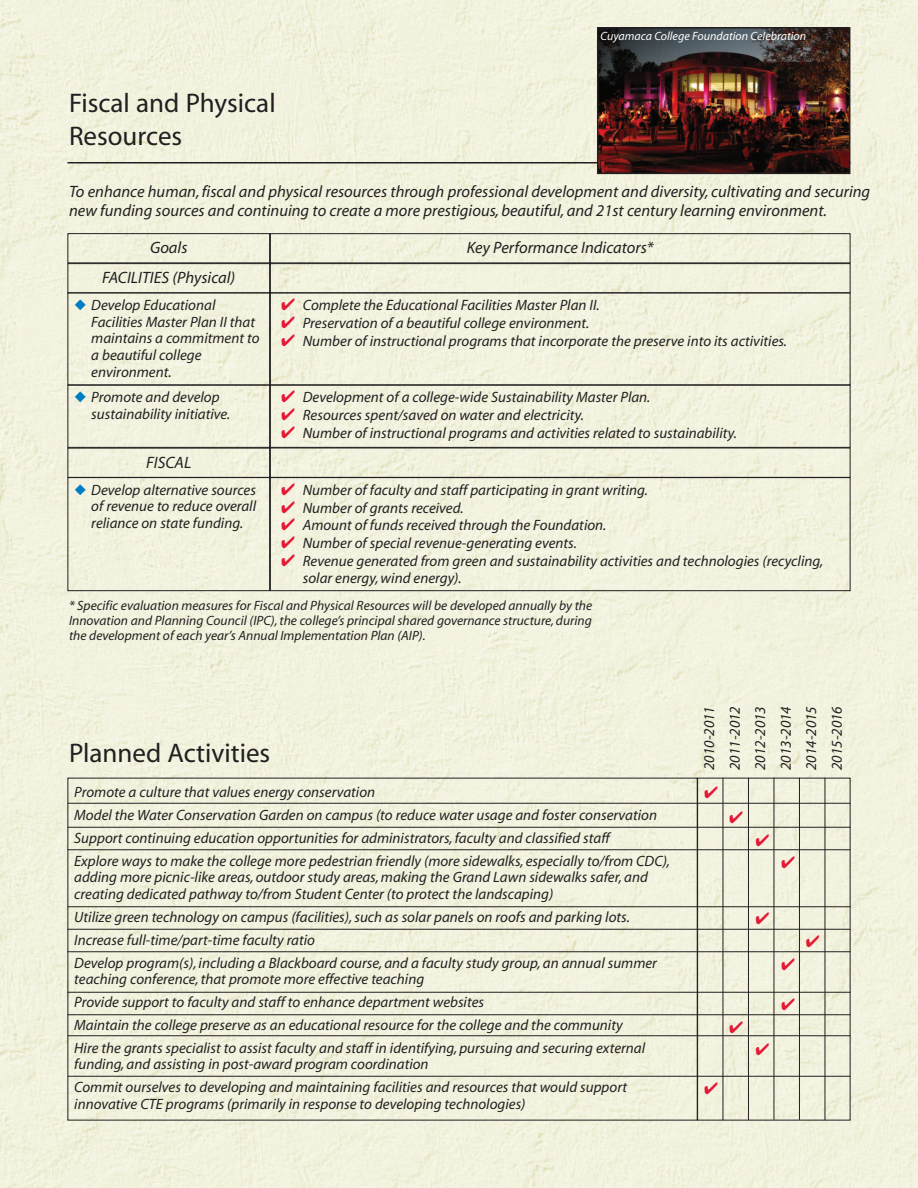
<style>
.page{position:relative;width:918px;height:1188px;background:#fff}
.page>*{position:absolute;margin:0;border:0;box-sizing:border-box;transform-origin:0 0}
.t1{font:27px/32.4px "Myriad";color:#231f20}
.t2{font:italic 16.5px/19.5px "Myriad";color:#231f20}
.t3{font:italic 15px/23px "Myriad";color:#231f20}
.t4{font:italic 13.5px/15px "Myriad";color:#231f20;text-align:justify}
.t5{font:italic 12px "Myriad";color:#fff}
.s1{color:#007cc2}
.s2{color:#e51836}
</style>
<div class="page">
<img style="left:0;top:0;width:918px;height:1188px">
<div style="left:697px;top:778px;width:153px;height:342px;border:1px solid #231f20"></div>
<hr style="left:68px;top:162px;width:782px;height:2px;background:#231f20">
<img style="left:600px;top:30px;width:247px;height:141px">
<div style="left:597px;top:27px;width:253px;height:147px;border:2px solid #231f20"></div>
<hr style="left:68px;top:803px;width:782px;height:1px;background:#231f20">
<hr style="left:68px;top:827px;width:782px;height:1px;background:#231f20">
<hr style="left:68px;top:849px;width:782px;height:1px;background:#231f20">
<hr style="left:68px;top:906px;width:782px;height:1px;background:#231f20">
<hr style="left:68px;top:929px;width:782px;height:1px;background:#231f20">
<hr style="left:68px;top:951px;width:782px;height:1px;background:#231f20">
<hr style="left:68px;top:992px;width:782px;height:1px;background:#231f20">
<hr style="left:68px;top:1014px;width:782px;height:1px;background:#231f20">
<hr style="left:68px;top:1035px;width:782px;height:1px;background:#231f20">
<hr style="left:68px;top:1076px;width:782px;height:1px;background:#231f20">
<hr style="left:723px;top:778px;width:1px;height:342px;background:#231f20">
<hr style="left:748px;top:778px;width:1px;height:342px;background:#231f20">
<hr style="left:774px;top:778px;width:1px;height:342px;background:#231f20">
<hr style="left:799px;top:778px;width:1px;height:342px;background:#231f20">
<hr style="left:825px;top:778px;width:1px;height:342px;background:#231f20">
<div style="left:68px;top:233px;width:202px;height:30px;border:1px solid #231f20"></div>
<div style="left:68px;top:263px;width:202px;height:30px;border:1px solid #231f20"></div>
<div style="left:270px;top:263px;width:580px;height:30px;border:1px solid #231f20"></div>
<div style="left:270px;top:233px;width:580px;height:30px;border:1px solid #231f20"></div>
<div style="left:68px;top:292px;width:202px;height:93px;border:1px solid #231f20"></div>
<div style="left:270px;top:292px;width:580px;height:93px;border:1px solid #231f20"></div>
<div style="left:68px;top:385px;width:202px;height:63px;border:1px solid #231f20"></div>
<div style="left:270px;top:385px;width:580px;height:63px;border:1px solid #231f20"></div>
<div style="left:68px;top:477px;width:202px;height:114px;border:1px solid #231f20"></div>
<div style="left:270px;top:477px;width:580px;height:114px;border:1px solid #231f20"></div>
<div style="left:270px;top:448px;width:580px;height:30px;border:1px solid #231f20"></div>
<svg style="left:705px;top:786px;width:12px;height:12px"></svg>
<svg style="left:730px;top:811px;width:13px;height:12px"></svg>
<svg style="left:756px;top:834px;width:13px;height:12px"></svg>
<svg style="left:782px;top:856px;width:12px;height:12px"></svg>
<svg style="left:756px;top:912px;width:13px;height:12px"></svg>
<svg style="left:806px;top:935px;width:13px;height:12px"></svg>
<svg style="left:782px;top:958px;width:12px;height:12px"></svg>
<svg style="left:782px;top:998px;width:12px;height:12px"></svg>
<svg style="left:730px;top:1021px;width:13px;height:12px"></svg>
<svg style="left:756px;top:1043px;width:13px;height:12px"></svg>
<svg style="left:705px;top:1083px;width:12px;height:11px"></svg>
<h1 class="t1" style="left:69px;top:89px;width:208px">Fiscal and Physical<br>Resources</h1>
<p class="t5" style="left:601px;top:32px;width:207px">Cuyamaca College Foundation Celebration</p>
<p class="t2" style="left:69px;top:183px;width:803px">To enhance human, fiscal and physical resources through professional development and diversity, cultivating and securing new funding sources and continuing to create a more prestigious, beautiful, and 21st century learning environment.</p>
<p class="t2" style="left:102px;top:234px;width:134px;line-height:30px;text-align:center">Goals<br>FACILITIES (Physical)</p>
<p class="t2" style="left:467px;top:239px;width:188px">Key Performance Indicators*</p>
<p class="t3" style="left:91px;top:298px;width:170px;line-height:16.8px;text-indent:-17px"><span class="s1">◆</span> Develop Educational<br>Facilities Master Plan II that maintains a commitment to a beautiful college environment.</p>
<p class="t3" style="left:281px;top:295px;width:320px"><span class="s2">✔</span> Complete the Educational Facilities Master Plan II.</p>
<p class="t3" style="left:281px;top:313px;width:310px"><span class="s2">✔</span> Preservation of a beautiful college environment.</p>
<p class="t3" style="left:281px;top:330px;width:507px"><span class="s2">✔</span> Number of instructional programs that incorporate the preserve into its activities.</p>
<p class="t3" style="left:91px;top:390px;width:140px;line-height:16.8px;text-indent:-17px"><span class="s1">◆</span> Promote and develop sustainability initiative.</p>
<p class="t3" style="left:281px;top:387px;width:371px"><span class="s2">✔</span> Development of a college-wide Sustainability Master Plan.</p>
<p class="t3" style="left:281px;top:405px;width:304px"><span class="s2">✔</span> Resources spent/saved on water and electricity.</p>
<p class="t3" style="left:281px;top:423px;width:457px"><span class="s2">✔</span> Number of instructional programs and activities related to sustainability.</p>
<p class="t2" style="left:146px;top:454px;width:47px">FISCAL</p>
<p class="t3" style="left:91px;top:483px;width:166px;line-height:16.8px;text-align:justify;text-indent:-17px"><span class="s1">◆</span> Develop alternative sources of revenue to reduce overall reliance on state funding.</p>
<p class="t3" style="left:281px;top:480px;width:368px"><span class="s2">✔</span> Number of faculty and staff participating in grant writing.</p>
<p class="t3" style="left:281px;top:497px;width:184px"><span class="s2">✔</span> Number of grants received.</p>
<p class="t3" style="left:281px;top:515px;width:327px"><span class="s2">✔</span> Amount of funds received through the Foundation.</p>
<p class="t3" style="left:281px;top:533px;width:297px"><span class="s2">✔</span> Number of special revenue-generating events.</p>
<p class="t3" style="left:303px;top:554px;width:522px;line-height:16.8px;text-indent:-22px"><span class="s2">✔</span> Revenue generated from green and sustainability activities and technologies (recycling, solar energy, wind energy).</p>
<p class="t4" style="left:69px;top:599px;width:525px">* Specific evaluation measures for Fiscal and Physical Resources will be developed annually by the Innovation and Planning Council (IPC), the college’s principal shared governance structure, during the development of each year’s Annual Implementation Plan (AIP).</p>
<h1 class="t1" style="left:69px;top:739px;width:203px">Planned Activities</h1>
<p class="t3" style="left:74px;top:782px;width:597px">Promote a culture that values energy conservation<br>Model the Water Conservation Garden on campus (to reduce water usage and foster conservation Support continuing education opportunities for administrators, faculty and classified staff<br>Explore ways to make the college more pedestrian friendly (more sidewalks, especially to/from CDC),</p>
<p class="t3" style="left:74px;top:870px;width:575px;line-height:16.5px">adding more picnic-like areas, outdoor study areas, making the Grand Lawn sidewalks safer, and creating dedicated pathway to/from Student Center (to protect the landscaping)</p>
<p class="t3" style="left:74px;top:906px;width:584px">Utilize green technology on campus (facilities), such as solar panels on roofs and parking lots.<br>Increase full-time/part-time faculty ratio<br>Develop program(s), including a Blackboard course, and a faculty study group, an annual summer</p>
<p class="t3" style="left:74px;top:969px;width:572px">teaching conference, that promote more effective teaching<br>Provide support to faculty and staff to enhance department websites<br>Maintain the college preserve as an educational resource for the college and the community Hire the grants specialist to assist faculty and staff in identifying, pursuing and securing external</p>
<p class="t3" style="left:74px;top:1054px;width:554px">funding, and assisting in post-award program coordination<br>Commit ourselves to developing and maintaining facilities and resources that would support</p>
<p class="t3" style="left:74px;top:1094px;width:453px">innovative CTE programs (primarily in response to developing technologies)</p>
<p class="t3" style="left:698px;top:770px;width:65px;line-height:25.5px;text-align:justify;rotate:-90deg">2010-2011<br>2011-2012<br>2012-2013<br>2013-2014<br>2014-2015<br>2015-2016</p>
</div>
